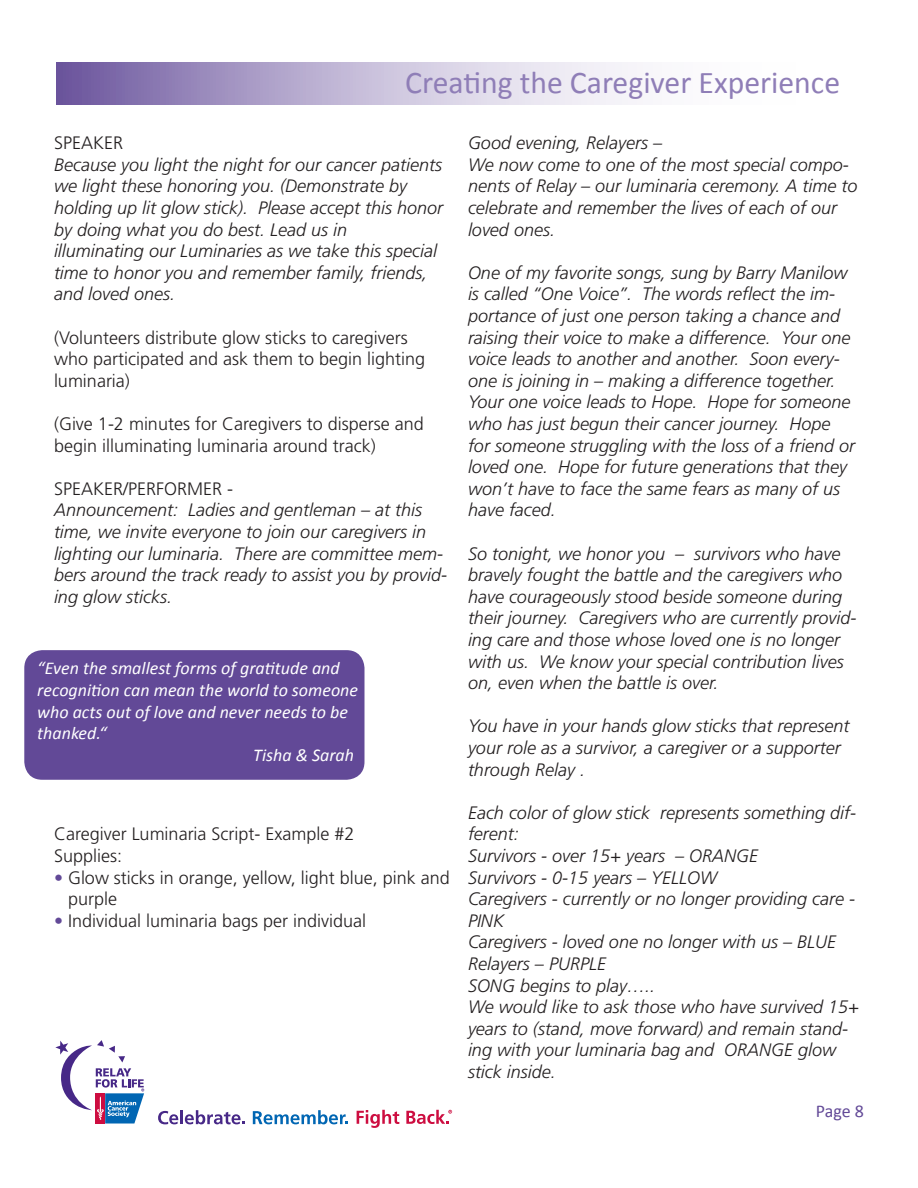
<style>
.page{position:relative;width:918px;height:1188px;background:#fff}
.page>*{position:absolute;margin:0;border:0;box-sizing:border-box;transform-origin:0 0}
.t1{font:31.65px "Calibri";color:#8f7eb7}
.t2{font:italic 300 18px/21.6px "Frutiger";color:#231f20}
.t3{font:300 18px/21.6px "Frutiger";color:#231f20}
.t4{font:italic 18px/21.6px "Calibri";color:#fff}
.t5{font:18px "Calibri";color:#624997}
.s1{color:#624997}
</style>
<div class="page">
<svg style="left:56px;top:63px;width:581px;height:42px;background:#bcb2d2"></svg>
<svg style="left:158px;top:1111px;width:20px;height:13px"></svg>
<hr style="left:180px;top:1110px;width:3px;height:14px;background:#472887">
<svg style="left:185px;top:1110px;width:60px;height:14px"></svg>
<svg style="left:253px;top:1110px;width:95px;height:14px"></svg>
<svg style="left:357px;top:1110px;width:42px;height:18px"></svg>
<svg style="left:406px;top:1110px;width:46px;height:14px"></svg>
<svg style="left:55px;top:1040px;width:89px;height:84px"></svg>
<div style="left:24px;top:650px;width:341px;height:130px;background:#624997;border-radius:18px"></div>
<h1 class="t1" style="left:405px;top:63px;width:436px">Creating the Caregiver Experience</h1>
<p class="t3" style="left:54px;top:132px;width:71px">SPEAKER</p>
<p class="t2" style="left:54px;top:154px;width:391px">Because you light the night for our cancer patients we light these honoring you. (Demonstrate by holding up lit glow stick). Please accept this honor by doing what you do best. Lead us in<br>illuminating our Luminaries as we take this special time to honor you and remember family, friends, and loved ones.</p>
<p class="t3" style="left:54px;top:326px;width:373px">(Volunteers distribute glow sticks to caregivers who participated and ask them to begin lighting luminaria)</p>
<p class="t3" style="left:54px;top:413px;width:371px">(Give 1-2 minutes for Caregivers to disperse and begin illuminating luminaria around track)</p>
<p class="t3" style="left:54px;top:478px;width:181px">SPEAKER/PERFORMER -</p>
<p class="t2" style="left:54px;top:499px;width:395px">Announcement: Ladies and gentleman – at this time, we invite everyone to join our caregivers in lighting our luminaria. There are committee mem&shy;bers around the track ready to assist you by provid&shy;ing glow sticks.</p>
<p class="t4" style="left:37px;top:657px;width:322px">“Even the smallest forms of gratitude and recognition can mean the world to someone who acts out of love and never needs to be thanked.“</p>
<p class="t4" style="left:253px;top:743px;width:102px">Tisha &amp; Sarah</p>
<p class="t3" style="left:54px;top:823px;width:302px">Caregiver Luminaria Script- Example #2</p>
<p class="t3" style="left:54px;top:845px;width:70px">Supplies:</p>
<p class="t3" style="left:68px;top:866px;width:383px;text-indent:-14px"><span class="s1">•</span> Glow sticks in orange, yellow, light blue, pink and purple</p>
<p class="t3" style="left:54px;top:910px;width:314px"><span class="s1">•</span> Individual luminaria bags per individual</p>
<p class="t2" style="left:468px;top:132px;width:196px">Good evening, Relayers –</p>
<p class="t2" style="left:468px;top:154px;width:391px">We now come to one of the most special compo&shy;nents of Relay – our luminaria ceremony. A time to celebrate and remember the lives of each of our loved ones.</p>
<p class="t2" style="left:468px;top:262px;width:389px">One of my favorite songs, sung by Barry Manilow is called “One Voice”. The words reflect the im&shy;portance of just one person taking a chance and raising their voice to make a difference. Your one voice leads to another and another. Soon every&shy;one is joining in – making a difference together.<br>Your one voice leads to Hope. Hope for someone who has just begun their cancer journey. Hope for someone struggling with the loss of a friend or loved one. Hope for future generations that they won’t have to face the same fears as many of us have faced.</p>
<p class="t2" style="left:468px;top:542px;width:390px">So tonight, we honor you – survivors who have bravely fought the battle and the caregivers who have courageously stood beside someone during their journey. Caregivers who are currently provid&shy;ing care and those whose loved one is no longer with us. We know your special contribution lives on, even when the battle is over.</p>
<p class="t2" style="left:468px;top:715px;width:383px">You have in your hands glow sticks that represent your role as a survivor, a caregiver or a supporter through Relay .</p>
<p class="t2" style="left:468px;top:802px;width:390px">Each color of glow stick represents something dif&shy;ferent:</p>
<p class="t2" style="left:468px;top:845px;width:292px">Survivors - over 15+ years – ORANGE</p>
<p class="t2" style="left:468px;top:866px;width:251px">Survivors - 0-15 years – YELLOW</p>
<p class="t2" style="left:468px;top:888px;width:389px">Caregivers - currently or no longer providing care -<br>PINK</p>
<p class="t2" style="left:468px;top:931px;width:370px">Caregivers - loved one no longer with us – BLUE</p>
<p class="t2" style="left:468px;top:953px;width:140px">Relayers – PURPLE</p>
<p class="t2" style="left:468px;top:974px;width:189px">SONG begins to play…..</p>
<p class="t2" style="left:468px;top:996px;width:392px">We would like to ask those who have survived 15+ years to (stand, move forward) and remain stand&shy;ing with your luminaria bag and ORANGE glow stick inside.</p>
<p class="t5" style="left:816px;top:1100px;width:50px">Page 8</p>
</div>
